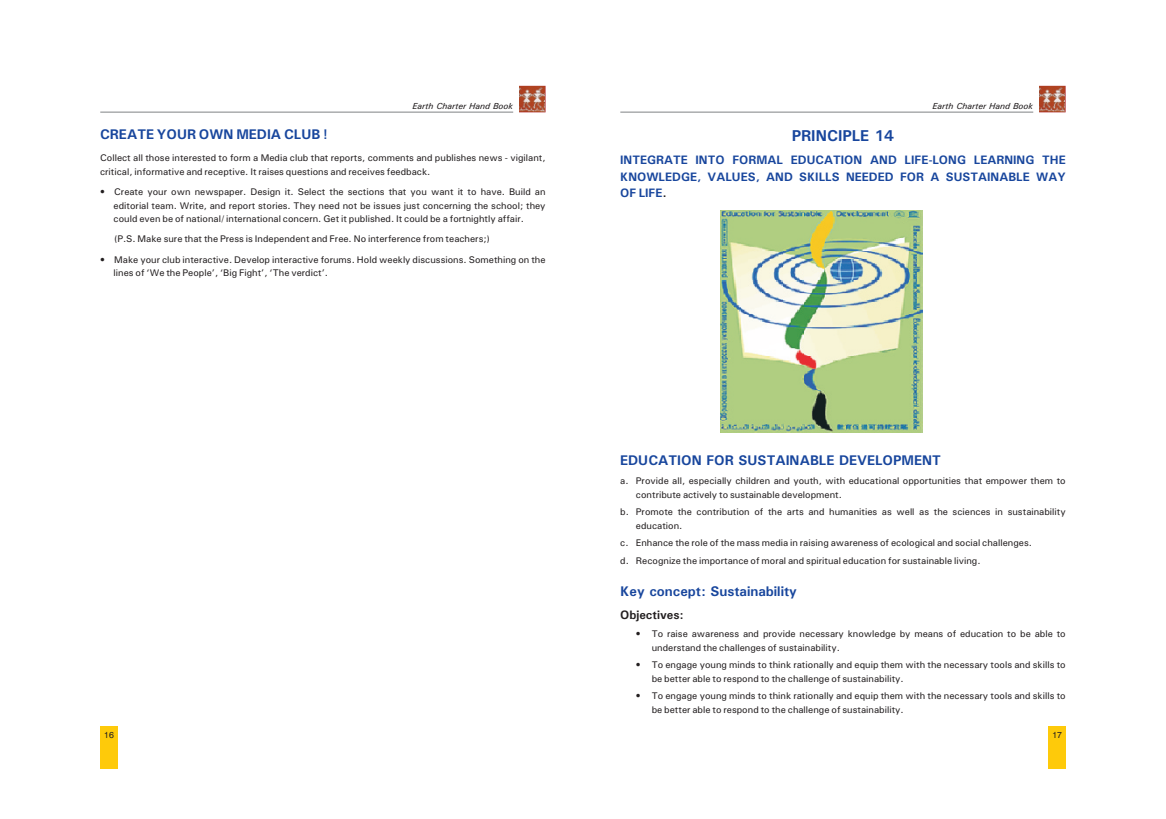
<style>
.page{position:relative;width:1166px;height:819px;background:#fff}
.page>*{position:absolute;margin:0;border:0;box-sizing:border-box;transform-origin:0 0}
.t1{font:500 15.75px "Univers";color:#18469d}
.t2{font:500 14px "Univers";color:#18469d}
.t3{font:500 12.25px/16.4px "Univers";color:#18469d;text-align:justify}
.t4{font:500 12.25px "Univers";color:#231f20}
.t5{font:500 9.62px/13.5px "Univers";color:#231f20}
.t6{font:italic 500 8.75px "Univers";color:#231f20}
.t7{font:8.75px "Swiss 721 BT";color:#231f20}
.s1{color:#231f20}
</style>
<div class="page">
<div style="left:100px;top:726px;width:18px;height:43px;background:#feca0a"></div>
<div style="left:1048px;top:726px;width:17px;height:43px;background:#feca0a"></div>
<img style="left:720px;top:210px;width:202px;height:222px">
<div style="left:1039px;top:86px;width:26px;height:26px;border:2px solid #b02a2f"></div>
<img style="left:1040px;top:87px;width:24px;height:24px">
<hr style="left:620px;top:112px;width:413px;height:1px;background:#808285">
<div style="left:519px;top:86px;width:26px;height:26px;border:2px solid #b02a2f"></div>
<img style="left:520px;top:87px;width:24px;height:24px">
<hr style="left:100px;top:112px;width:413px;height:1px;background:#808285">
<p class="t6" style="left:412px;top:103px;width:102px">Earth Charter Hand Book</p>
<p class="t6" style="left:932px;top:103px;width:102px">Earth Charter Hand Book</p>
<h2 class="t2" style="left:100px;top:129px;width:229px">CREATE YOUR OWN MEDIA CLUB !</h2>
<p class="t5" style="left:100px;top:152px;width:447px">Collect all those interested to form a Media club that reports, comments and publishes news - vigilant, critical, informative and receptive. It raises questions and receives feedback.</p>
<p class="t5" style="left:114px;top:186px;width:433px;text-align:justify;text-indent:-13px">• Create your own newspaper. Design it. Select the sections that you want it to have. Build an editorial team. Write, and report stories. They need not be issues just concerning the school; they could even be of national/ international concern. Get it published. It could be a fortnightly affair.</p>
<p class="t5" style="left:114px;top:233px;width:377px">(P.S. Make sure that the Press is Independent and Free. No interference from teachers;)</p>
<p class="t5" style="left:114px;top:254px;width:433px;text-indent:-13px">• Make your club interactive. Develop interactive forums. Hold weekly discussions. Something on the lines of ‘We the People’, ‘Big Fight’, ‘The verdict’.</p>
<h1 class="t1" style="left:792px;top:130px;width:104px">PRINCIPLE 14</h1>
<p class="t3" style="left:620px;top:153px;width:447px">INTEGRATE INTO FORMAL EDUCATION AND LIFE-LONG LEARNING THE KNOWLEDGE, VALUES, AND SKILLS NEEDED FOR A SUSTAINABLE WAY OF LIFE<span class="s1">.</span></p>
<h2 class="t2" style="left:620px;top:455px;width:322px">EDUCATION FOR SUSTAINABLE DEVELOPMENT</h2>
<p class="t5" style="left:636px;top:475px;width:431px;text-indent:-16px">a. Provide all, especially children and youth, with educational opportunities that empower them to contribute actively to sustainable development.</p>
<p class="t5" style="left:636px;top:506px;width:431px;text-indent:-16px">b. Promote the contribution of the arts and humanities as well as the sciences in sustainability education.</p>
<p class="t5" style="left:620px;top:535px;width:413px;line-height:17.6px">c. Enhance the role of the mass media in raising awareness of ecological and social challenges. d. Recognize the importance of moral and spiritual education for sustainable living.</p>
<h2 class="t2" style="left:620px;top:586px;width:178px">Key concept: Sustainability</h2>
<p class="t4" style="left:620px;top:610px;width:65px">Objectives:</p>
<p class="t5" style="left:651px;top:628px;width:415px;text-indent:-16px">• To raise awareness and provide necessary knowledge by means of education to be able to understand the challenges of sustainability.</p>
<p class="t5" style="left:651px;top:659px;width:415px;text-indent:-16px">• To engage young minds to think rationally and equip them with the necessary tools and skills to be better able to respond to the challenge of sustainability.</p>
<p class="t5" style="left:651px;top:690px;width:415px;text-indent:-16px">• To engage young minds to think rationally and equip them with the necessary tools and skills to be better able to respond to the challenge of sustainability.</p>
<p class="t7" style="left:104px;top:731px;width:11px">16</p>
<p class="t7" style="left:1052px;top:731px;width:11px">17</p>
</div>
